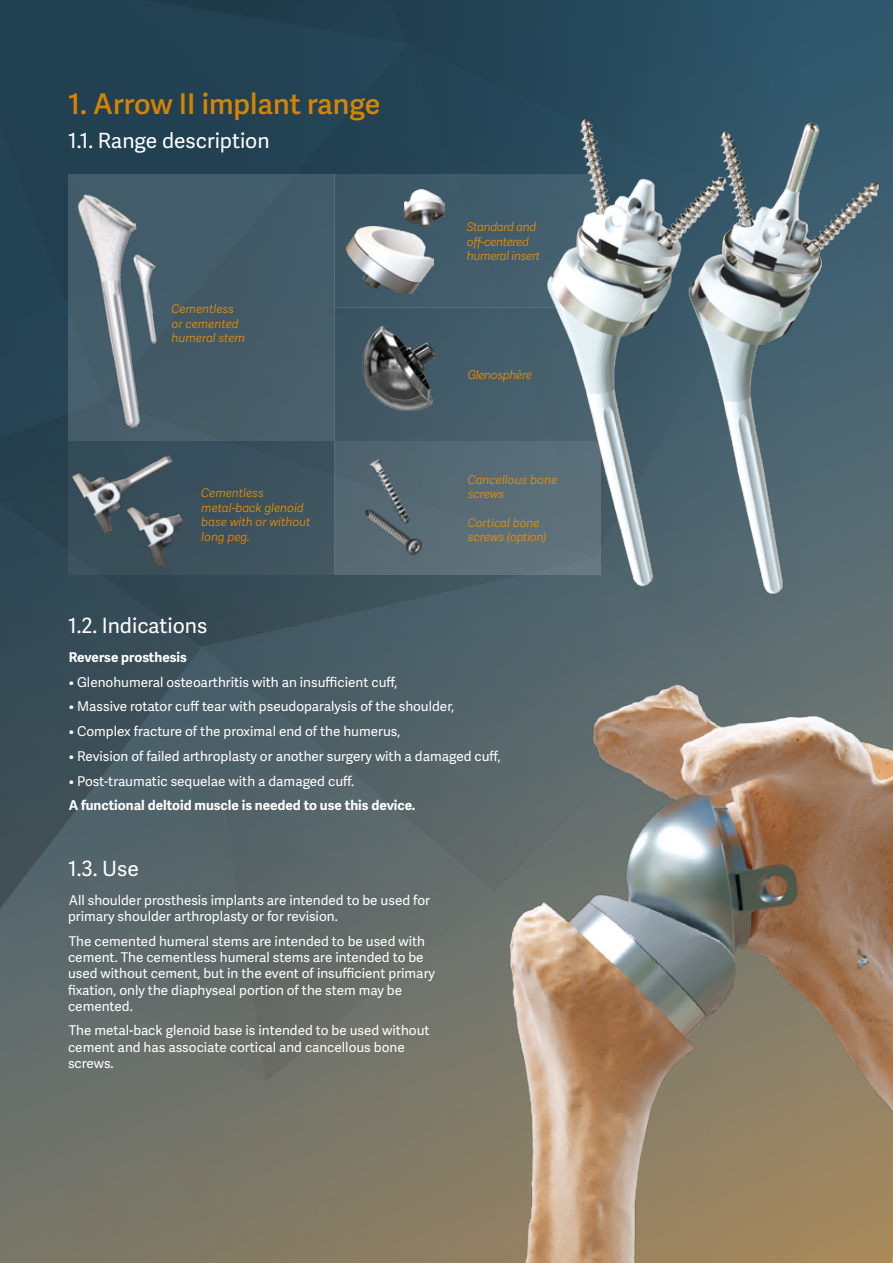
<style>
.page{position:relative;width:893px;height:1263px;background:#fff}
.page>*{position:absolute;margin:0;border:0;box-sizing:border-box;transform-origin:0 0}
.t1{font:600 28.5px "Adelle Sans";color:#d78300}
.t2{font:21px "Adelle Sans";color:#fff}
.t3{font:13.5px/16.2px "Adelle Sans";color:#fff}
.t4{font:700 13.5px "Adelle Sans";color:#fff}
.t5{font:italic 300 12px/14.4px "Adelle Sans";color:#f39200}
.t6{font:italic 300 12px/14.4px "Adelle Sans";letter-spacing:-.025em;color:#f39200}
</style>
<div class="page">
<img style="left:0;top:0;width:892px;height:1263px">
<img style="left:520px;top:97px;width:366px;height:519px">
<img style="left:485px;top:627px;width:408px;height:636px">
<div style="left:68px;top:174px;width:266px;height:267px;background:#435c69"></div>
<div style="left:68px;top:441px;width:266px;height:133px;background:#3c515d"></div>
<svg style="left:334px;top:174px;width:267px;height:134px;background:#556d7a"></svg>
<svg style="left:334px;top:308px;width:267px;height:133px;background:#526975"></svg>
<div style="left:334px;top:441px;width:267px;height:133px;background:#596d77"></div>
<img style="left:363px;top:326px;width:72px;height:84px">
<img style="left:78px;top:194px;width:63px;height:234px">
<img style="left:133px;top:252px;width:24px;height:93px">
<img style="left:346px;top:226px;width:88px;height:67px">
<img style="left:405px;top:189px;width:40px;height:37px">
<img style="left:146px;top:534px;width:28px;height:34px">
<img style="left:72px;top:441px;width:112px;height:93px">
<img style="left:364px;top:510px;width:59px;height:46px">
<img style="left:366px;top:455px;width:50px;height:73px">
<h1 class="t1" style="left:68px;top:88px;width:314px">1. Arrow II implant range</h1>
<h2 class="t2" style="left:68px;top:128px;width:203px">1.1. Range description</h2>
<p class="t5" style="left:171px;top:302px;width:75px">Cementless or cemented humeral stem</p>
<p class="t5" style="left:201px;top:486px;width:111px">Cementless metal-back glenoid base with or without long peg.</p>
<p class="t6" style="left:467px;top:220px;width:75px">Standard and off-centered humeral insert</p>
<p class="t6" style="left:468px;top:368px;width:66px">Glenosphère</p>
<p class="t5" style="left:468px;top:472px;width:91px">Cancellous bone screws</p>
<p class="t5" style="left:468px;top:516px;width:81px">Cortical bone screws (option)</p>
<h2 class="t2" style="left:68px;top:613px;width:141px">1.2. Indications</h2>
<p class="t4" style="left:69px;top:649px;width:120px">Reverse prosthesis</p>
<p class="t3" style="left:69px;top:674px;width:330px">• Glenohumeral osteoarthritis with an insufficient cuff,</p>
<p class="t3" style="left:69px;top:699px;width:387px">• Massive rotator cuff tear with pseudoparalysis of the shoulder,</p>
<p class="t3" style="left:69px;top:724px;width:333px">• Complex fracture of the proximal end of the humerus,</p>
<p class="t3" style="left:69px;top:748px;width:433px">• Revision of failed arthroplasty or another surgery with a damaged cuff,</p>
<p class="t3" style="left:69px;top:773px;width:287px">• Post-traumatic sequelae with a damaged cuff.</p>
<p class="t4" style="left:69px;top:797px;width:348px">A functional deltoid muscle is needed to use this device.</p>
<h2 class="t2" style="left:68px;top:856px;width:72px">1.3. Use</h2>
<p class="t3" style="left:68px;top:892px;width:363px">All shoulder prosthesis implants are intended to be used for primary shoulder arthroplasty or for revision.</p>
<p class="t3" style="left:68px;top:933px;width:369px">The cemented humeral stems are intended to be used with cement. The cementless humeral stems are intended to be used without cement, but in the event of insufficient primary fixation, only the diaphyseal portion of the stem may be cemented.</p>
<p class="t3" style="left:68px;top:1023px;width:363px">The metal-back glenoid base is intended to be used without cement and has associate cortical and cancellous bone screws.</p>
</div>
